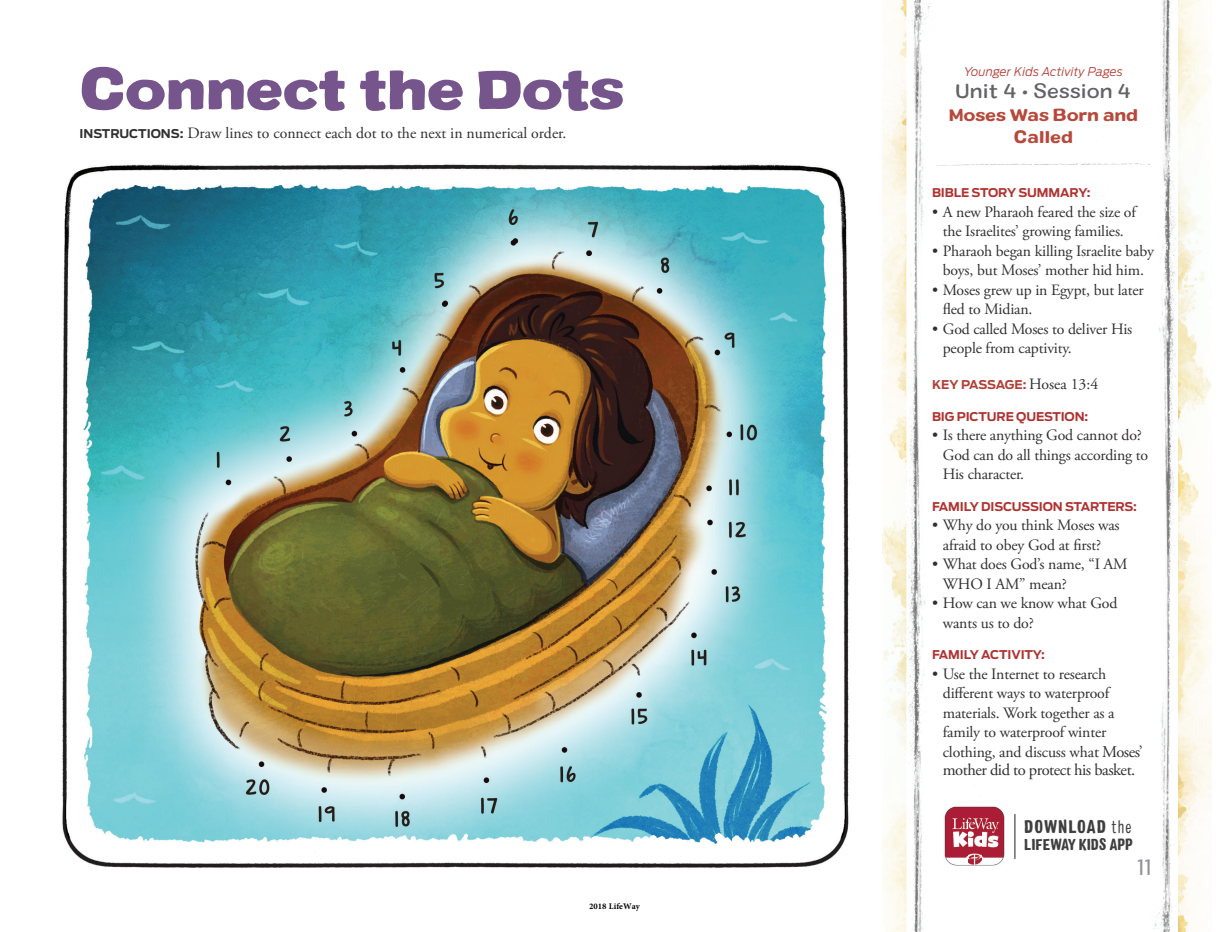
<style>
.page{position:relative;width:1229px;height:932px;background:#fff}
.page>*{position:absolute;margin:0;border:0;box-sizing:border-box;transform-origin:0 0}
.t1{font:900 expanded 54px "Colby";letter-spacing:-.025em;color:#76548c}
.t2{font:22.5px "Colby St Reg";color:#939598}
.t3{font:500 expanded 19.5px "Colby";color:#636366}
.t4{font:900 condensed 18.15px "Colby";letter-spacing:.06em;color:#3e3e3f}
.t5{font:16.5px "Adobe Garamond Pro";letter-spacing:-.03em;color:#312f30}
.t6{font:16.5px/22.5px "Colby Ex Bld";letter-spacing:-.015em;color:#b6493b;text-align:center}
.t7{font:15.75px/19.5px "Adobe Garamond Pro";letter-spacing:-.01em;color:#312f30}
.t8{font:900 condensed 15.75px "Colby";color:#3e3e3f}
.t9{font:700 12px "Antenna";letter-spacing:-.01em;color:#af3331}
.t10{font:italic 300 12px "Antenna";letter-spacing:.01em;color:#b23e36}
.t11{font:700 12px "Antenna";letter-spacing:-.015em;color:#b23e36}
.t12{font:700 12px "Adobe Arabic";color:#000}
.s1{font-family:"Antenna";font-weight:700;font-size:12px}
.s2{font-family:"Adobe Garamond Pro";font-weight:400;font-size:15.75px;color:#312f30}
.s3{font-size:16.5px}
.s4{font-weight:300}
</style>
<div class="page">
<img style="left:1103px;top:0;width:108px;height:932px">
<img style="left:882px;top:0;width:99px;height:932px">
<img style="left:62px;top:164px;width:787px;height:704px">
<img style="left:940px;top:802px;width:65px;height:67px">
<hr style="left:1014px;top:814px;width:1px;height:45px;background:#231f20">
<svg style="left:935px;top:163px;width:216px;height:3px"></svg>
<h1 class="t1" style="left:80px;top:52px;width:546px">Connect the Dots</h1>
<p class="t7" style="left:80px;top:124px;width:488px"><span class="s1">INSTRUCTIONS:</span> Draw lines to connect each dot to the next in numerical order.</p>
<p class="t12" style="left:589px;top:897px;width:52px">2018 LifeWay</p>
<p class="t10" style="left:964px;top:63px;width:160px">Younger Kids Activity Pages</p>
<p class="t3" style="left:955px;top:79px;width:178px">Unit 4 • Session 4</p>
<p class="t6" style="left:948px;top:104px;width:191px">Moses Was Born and<br>Called</p>
<p class="t9" style="left:932px;top:186px;width:160px">BIBLE STORY SUMMARY:</p>
<p class="t7" style="left:932px;top:202px;width:205px;text-align:center">• A new Pharaoh feared the size of the Israelites’ growing families.</p>
<p class="t7" style="left:932px;top:241px;width:223px;text-align:center">• Pharaoh began killing Israelite baby boys, but Moses’ mother hid him.</p>
<p class="t7" style="left:942px;top:280px;width:202px;text-indent:-11px">• Moses grew up in Egypt, but later fled to Midian.</p>
<p class="t7" style="left:942px;top:319px;width:191px;text-indent:-11px">• God called Moses to deliver His people from captivity.</p>
<p class="t11" style="left:932px;top:378px;width:168px">KEY PASSAGE: <span class="s2">Hosea 13:4</span></p>
<p class="t9" style="left:932px;top:409px;width:158px">BIG PICTURE QUESTION:</p>
<p class="t7" style="left:942px;top:426px;width:207px;text-indent:-11px">• Is there anything God cannot do?<br>God can do all things according to<br>His character.</p>
<p class="t9" style="left:932px;top:499px;width:206px">FAMILY DISCUSSION STARTERS:</p>
<p class="t7" style="left:932px;top:516px;width:189px;text-align:center">• Why do you think Moses was afraid to obey God at first?</p>
<p class="t7" style="left:942px;top:555px;width:186px;text-indent:-11px">• What does God’s name, “I AM<br>WHO I AM” mean?</p>
<p class="t7" style="left:942px;top:594px;width:176px;text-indent:-11px">• How can we know what God wants us to do?</p>
<p class="t9" style="left:932px;top:648px;width:114px">FAMILY ACTIVITY:</p>
<p class="t7" style="left:942px;top:664px;width:201px;text-indent:-11px">• Use the Internet to research different ways to waterproof materials. Work together as a family to waterproof winter clothing, and discuss wha<span class="s3">t Moses’</span></p>
<p class="t5" style="left:942px;top:759px;width:194px">mother did to protect his basket.</p>
<p class="t4" style="left:1024px;top:815px;width:109px">DOWNLOAD <span class="s4">the</span></p>
<p class="t8" style="left:1024px;top:834px;width:110px">LIFEWAY KIDS APP</p>
<h2 class="t2" style="left:1136px;top:853px;width:16px">11</h2>
</div>
